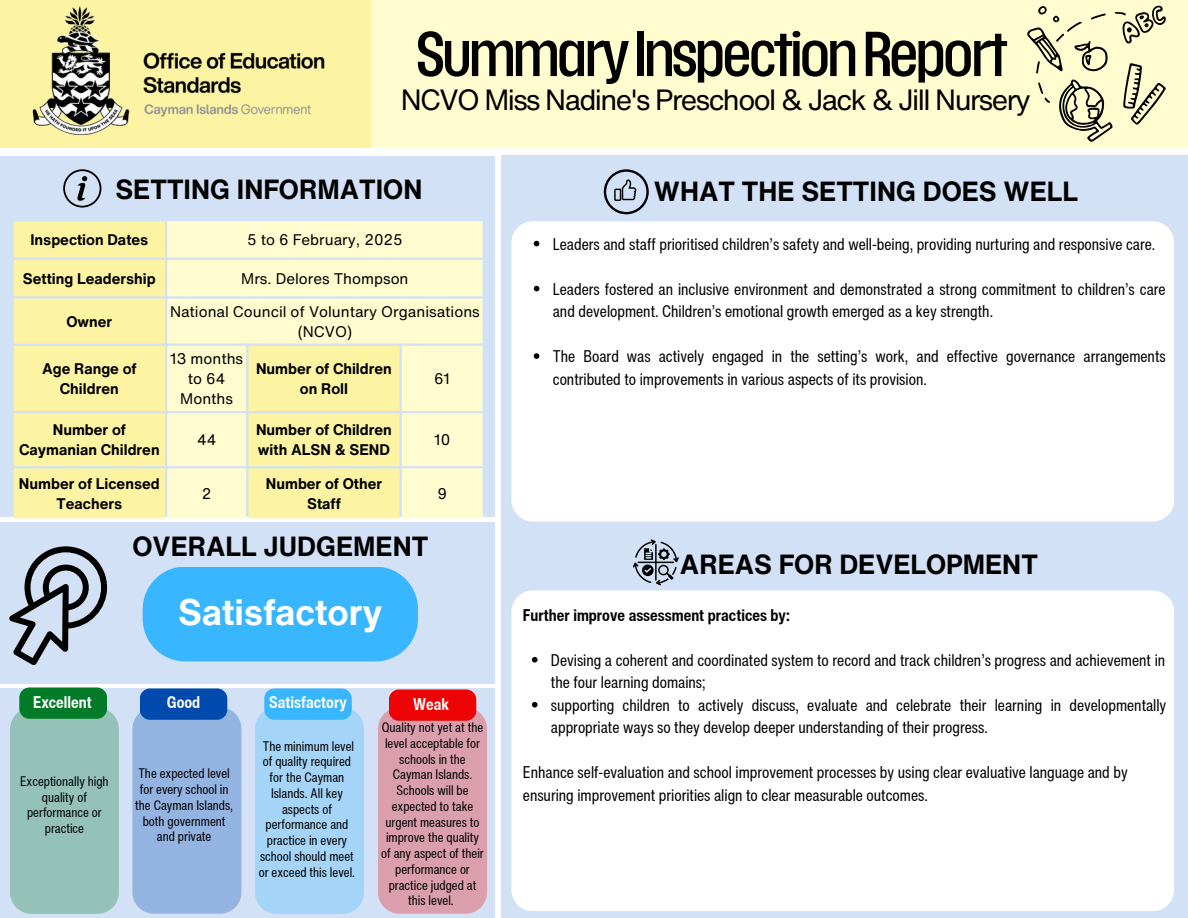
<style>
.page{position:relative;width:1188px;height:918px;background:#fff}
.page>*{position:absolute;margin:0;border:0;box-sizing:border-box;transform-origin:0 0}
.t1{font:expanded 54px "Placard Next";letter-spacing:-.055em;color:#000}
.t2{font:700 36px "Helvetica Now Text";color:#fff}
.t3{font:28.5px "Helvetica Now Text";letter-spacing:-.055em;color:#000}
.t4{font:700 27px "Helvetica Now Text";color:#000}
.t5{font:condensed 16.5px/22.5px "Helvetica Now Text";color:#000}
.t6{font:700 condensed 16.5px "Helvetica Now Text";color:#000}
.t7{font:700 condensed 16.5px "Helvetica Now Text";color:#fff}
.t8{font:700 15px/20.2px "Helvetica Now Text";color:#000;text-align:center}
.t9{font:15px/20.2px "Helvetica Now Text";color:#000;text-align:center}
.t10{font:condensed 13.5px/15.8px "Helvetica Now Text";color:#000;text-align:center}
</style>
<div class="page">
<div style="left:0;top:156px;width:495px;height:360px;background:#d2e1f6"></div>
<div style="left:14px;top:221px;width:153px;height:297px;background:#fcf4a3"></div>
<svg style="left:167px;top:221px;width:316px;height:297px;background:#fbf9c5"></svg>
<div style="left:0;top:522px;width:495px;height:162px;background:#d2e1f6"></div>
<div style="left:501px;top:156px;width:687px;height:762px;background:#d2e1f6"></div>
<div style="left:371px;top:0;width:817px;height:148px;background:#fffdd0"></div>
<svg style="left:1027px;top:6px;width:139px;height:136px"></svg>
<div style="left:0;top:688px;width:495px;height:230px;background:#d2e1f6"></div>
<svg style="left:604px;top:169px;width:45px;height:45px"></svg>
<div style="left:511px;top:221px;width:663px;height:301px;background:#fff"></div>
<div style="left:511px;top:590px;width:663px;height:321px;background:#fff"></div>
<svg style="left:633px;top:539px;width:46px;height:46px"></svg>
<div style="left:143px;top:567px;width:275px;height:94px;background:#38b6ff"></div>
<svg style="left:63px;top:169px;width:38px;height:39px"></svg>
<svg style="left:10px;top:546px;width:97px;height:120px"></svg>
<div style="left:10px;top:710px;width:109px;height:204px;background:#94c2b8"></div>
<div style="left:19px;top:687px;width:88px;height:32px;background:#027b28;border-radius:10px"></div>
<div style="left:132px;top:707px;width:109px;height:207px;background:#93b3e0"></div>
<div style="left:140px;top:688px;width:87px;height:32px;background:#004aad;border-radius:10px"></div>
<div style="left:378px;top:707px;width:109px;height:207px;background:#da9ead"></div>
<div style="left:389px;top:689px;width:87px;height:32px;background:#ed0303;border-radius:10px"></div>
<div style="left:255px;top:710px;width:109px;height:204px;background:#a4d4f8"></div>
<div style="left:264px;top:688px;width:88px;height:32px;background:#38b6ff;border-radius:10px"></div>
<svg style="left:534px;top:241px;width:5px;height:5px"></svg>
<svg style="left:534px;top:286px;width:5px;height:5px"></svg>
<svg style="left:534px;top:353px;width:5px;height:6px"></svg>
<svg style="left:532px;top:657px;width:6px;height:6px"></svg>
<svg style="left:532px;top:702px;width:6px;height:6px"></svg>
<img style="left:0;top:0;width:371px;height:148px">
<h3 class="t1" style="left:416px;top:16px;width:594px">SummaryInspectionReport</h3>
<h2 class="t3" style="left:401px;top:78px;width:632px">NCVO Miss Nadine's Preschool &amp; Jack &amp; Jill Nursery</h2>
<p class="t4" style="left:115px;top:169px;width:309px">SETTING INFORMATION</p>
<p class="t8" style="left:30px;top:229px;width:119px">Inspection Dates</p>
<p class="t9" style="left:247px;top:229px;width:157px">5 to 6 February, 2025</p>
<h1 class="t8" style="left:23px;top:268px;width:134px">Setting Leadership</h1>
<h4 class="t9" style="left:241px;top:268px;width:169px">Mrs. Delores Thompson</h4>
<p class="t8" style="left:66px;top:311px;width:47px">Owner</p>
<h3 class="t9" style="left:170px;top:301px;width:311px">National Council of Voluntary Organisations (NCVO)</h3>
<p class="t8" style="left:42px;top:358px;width:96px">Age Range of<br>Children</p>
<p class="t9" style="left:170px;top:348px;width:75px">13 months to 64<br>Months</p>
<p class="t8" style="left:256px;top:358px;width:137px">Number of Children on Roll</p>
<p class="t9" style="left:434px;top:368px;width:18px">61</p>
<p class="t8" style="left:19px;top:419px;width:142px">Number of<br>Caymanian Children</p>
<p class="t9" style="left:197px;top:429px;width:21px">44</p>
<p class="t8" style="left:256px;top:419px;width:137px;text-align:left">Number of Children with ALSN &amp; SEND</p>
<p class="t9" style="left:434px;top:429px;width:18px">10</p>
<p class="t8" style="left:19px;top:473px;width:142px">Number of Licensed<br>Teachers</p>
<p class="t9" style="left:202px;top:483px;width:11px">2</p>
<p class="t8" style="left:266px;top:473px;width:118px">Number of Other<br>Staff</p>
<p class="t9" style="left:437px;top:483px;width:11px">9</p>
<h5 class="t4" style="left:132px;top:526px;width:297px">OVERALL JUDGEMENT</h5>
<p class="t7" style="left:33px;top:689px;width:60px">Excellent</p>
<p class="t2" style="left:178px;top:585px;width:206px">Satisfactory</p>
<p class="t7" style="left:167px;top:689px;width:35px">Good</p>
<p class="t7" style="left:269px;top:689px;width:79px">Satisfactory</p>
<p class="t7" style="left:413px;top:691px;width:38px">Weak</p>
<p class="t10" style="left:20px;top:773px;width:90px">Exceptionally high quality of performance or practice</p>
<p class="t10" style="left:135px;top:765px;width:99px">The expected level for every school in the Cayman Islands, both government and private</p>
<p class="t10" style="left:259px;top:738px;width:98px">The minimum level of quality required for the Cayman<br>Islands. All key aspects of performance and practice in every school should meet or exceed this level.</p>
<h5 class="t10" style="left:381px;top:719px;width:104px">Quality not yet at the level acceptable for schools in the<br>Cayman Islands.<br>Schools will be expected to take urgent measures to improve the quality of any aspect of their performance or practice judged at this level.</h5>
<h5 class="t4" style="left:654px;top:171px;width:426px">WHAT THE SETTING DOES WELL</h5>
<h5 class="t5" style="left:553px;top:232px;width:604px">Leaders and staff prioritised children’s safety and well-being, providing nurturing and responsive care.</h5>
<p class="t5" style="left:553px;top:277px;width:614px">Leaders fostered an inclusive environment and demonstrated a strong commitment to children’s care and development. Children’s emotional growth emerged as a key strength.</p>
<p class="t5" style="left:553px;top:345px;width:614px">The Board was actively engaged in the setting’s work, and effective governance arrangements contributed to improvements in various aspects of its provision.</p>
<p class="t4" style="left:680px;top:544px;width:359px">AREAS FOR DEVELOPMENT</p>
<p class="t6" style="left:523px;top:603px;width:268px">Further improve assessment practices by:</p>
<p class="t5" style="left:551px;top:648px;width:616px">Devising a coherent and coordinated system to record and track children’s progress and achievement in the four learning domains;</p>
<p class="t5" style="left:551px;top:693px;width:617px">supporting children to actively discuss, evaluate and celebrate their learning in developmentally appropriate ways so they develop deeper understanding of their progress.</p>
<h6 class="t5" style="left:523px;top:761px;width:606px">Enhance self-evaluation and school improvement processes by using clear evaluative language and by ensuring improvement priorities align to clear measurable outcomes.</h6>
</div>
